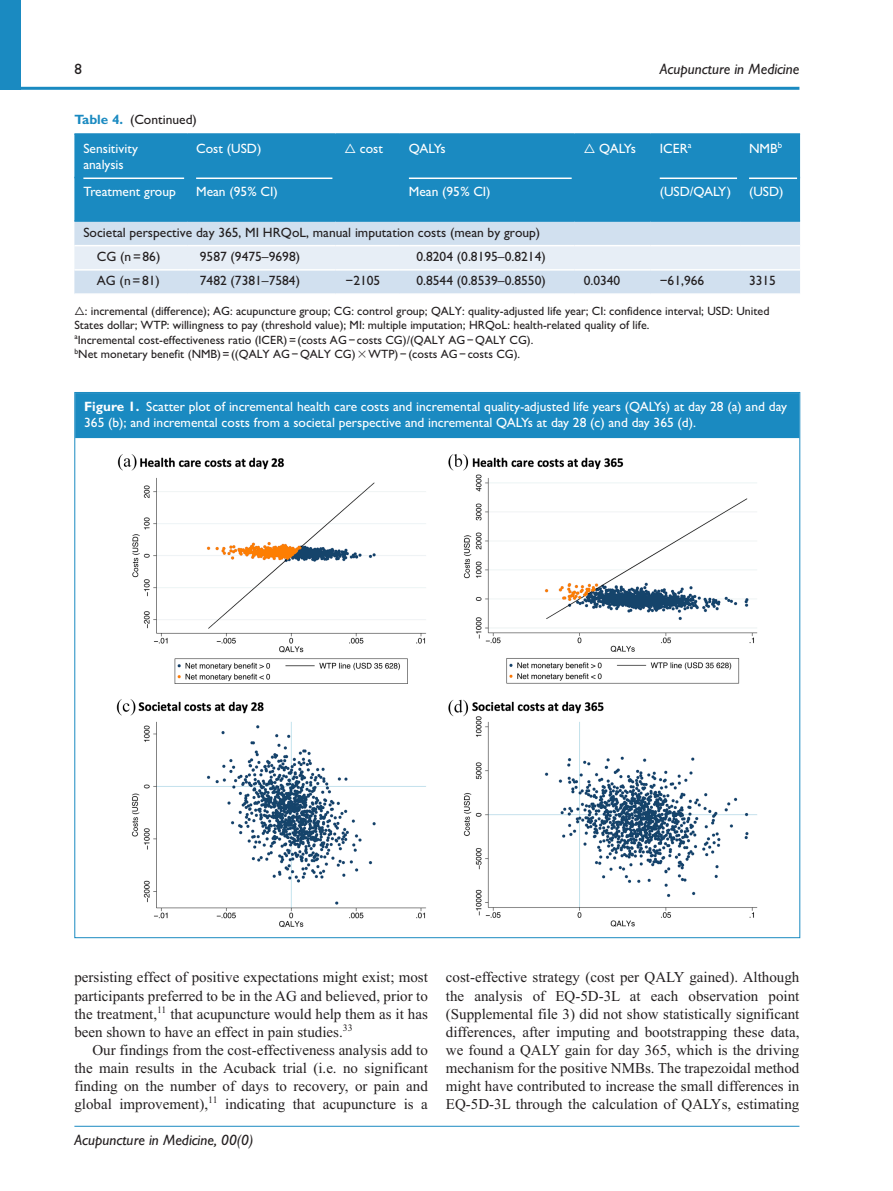
<style>
.page{position:relative;width:893px;height:1191px;background:#fff}
.page>*{position:absolute;margin:0;border:0;box-sizing:border-box;transform-origin:0 0}
.t1{font:15px/18px "Times New Roman";color:#231f20;text-align:justify}
.t2{font:italic 500 15px "Gill Sans MT Pro";color:#231f20}
.t3{font:500 15px "Gill Sans MT Pro";color:#231f20}
.t4{font:500 13.5px/15.8px "Gill Sans MT Pro";color:#fff}
.t5{font:500 13.5px/24.2px "Gill Sans MT Pro";color:#231f20}
.t6{font:500 12px/14.2px "Gill Sans MT Pro";color:#231f20}
.s1{font-weight:700;color:#1a8ac1}
.s2{font-weight:700}
</style>
<div class="page">
<hr style="left:0;top:87px;width:799px;height:3px;background:#1a8ac1">
<div style="left:0;top:0;width:21px;height:89px;background:#1a8ac1"></div>
<hr style="left:74px;top:1125px;width:725px;height:1px;background:#1a8ac1">
<div style="left:75px;top:393px;width:724px;height:45px;background:#1a8ac1"></div>
<img style="left:116px;top:454px;width:642px;height:474px">
<div style="left:74px;top:135px;width:726px;height:85px;background:#1a8ac1"></div>
<div style="left:74px;top:222px;width:726px;height:71px;background:#d1e0ef"></div>
<div style="left:74px;top:246px;width:726px;height:23px;background:#e7eef6"></div>
<hr style="left:74px;top:245px;width:113px;height:1px;background:#fff">
<hr style="left:187px;top:245px;width:148px;height:1px;background:#fff">
<hr style="left:335px;top:245px;width:65px;height:1px;background:#fff">
<hr style="left:400px;top:245px;width:175px;height:1px;background:#fff">
<hr style="left:575px;top:245px;width:76px;height:1px;background:#fff">
<hr style="left:651px;top:245px;width:89px;height:1px;background:#fff">
<hr style="left:740px;top:245px;width:60px;height:1px;background:#fff">
<hr style="left:74px;top:269px;width:113px;height:2px;background:#fff">
<hr style="left:187px;top:269px;width:148px;height:2px;background:#fff">
<hr style="left:335px;top:269px;width:65px;height:2px;background:#fff">
<hr style="left:400px;top:269px;width:175px;height:2px;background:#fff">
<hr style="left:575px;top:269px;width:76px;height:2px;background:#fff">
<hr style="left:651px;top:269px;width:89px;height:2px;background:#fff">
<hr style="left:740px;top:269px;width:60px;height:2px;background:#fff">
<hr style="left:74px;top:177px;width:113px;height:1px;background:#1a8ac1">
<hr style="left:187px;top:177px;width:148px;height:1px;background:#1a8ac1">
<hr style="left:74px;top:220px;width:113px;height:2px;background:#1a8ac1">
<hr style="left:187px;top:220px;width:148px;height:2px;background:#1a8ac1">
<hr style="left:400px;top:177px;width:175px;height:1px;background:#1a8ac1">
<hr style="left:651px;top:177px;width:89px;height:1px;background:#1a8ac1">
<hr style="left:740px;top:177px;width:60px;height:1px;background:#1a8ac1">
<hr style="left:740px;top:220px;width:60px;height:2px;background:#1a8ac1">
<hr style="left:335px;top:133px;width:65px;height:2px;background:#1a8ac1">
<hr style="left:575px;top:133px;width:76px;height:2px;background:#1a8ac1">
<hr style="left:335px;top:220px;width:65px;height:2px;background:#1a8ac1">
<hr style="left:575px;top:220px;width:76px;height:2px;background:#1a8ac1">
<hr style="left:651px;top:133px;width:89px;height:2px;background:#1a8ac1">
<hr style="left:400px;top:220px;width:175px;height:2px;background:#1a8ac1">
<hr style="left:651px;top:220px;width:89px;height:2px;background:#1a8ac1">
<hr style="left:740px;top:133px;width:60px;height:2px;background:#1a8ac1">
<hr style="left:74px;top:133px;width:113px;height:2px;background:#1a8ac1">
<hr style="left:187px;top:133px;width:148px;height:2px;background:#1a8ac1">
<hr style="left:400px;top:133px;width:175px;height:2px;background:#1a8ac1">
<hr style="left:83px;top:177px;width:101px;height:2px;background:#fff">
<hr style="left:196px;top:177px;width:136px;height:2px;background:#fff">
<hr style="left:409px;top:177px;width:163px;height:2px;background:#fff">
<hr style="left:660px;top:177px;width:77px;height:2px;background:#fff">
<hr style="left:749px;top:177px;width:48px;height:2px;background:#fff">
<p class="t3" style="left:74px;top:60px;width:9px">8</p>
<p class="t2" style="left:660px;top:60px;width:141px">Acupuncture in Medicine</p>
<p class="t5" style="left:74px;top:107px;width:124px"><span class="s1">Table 4.</span> (Continued)</p>
<p class="t4" style="left:83px;top:140px;width:56px">Sensitivity analysis</p>
<p class="t4" style="left:196px;top:140px;width:67px">Cost (USD)</p>
<p class="t4" style="left:344px;top:140px;width:40px">△ cost</p>
<p class="t4" style="left:409px;top:140px;width:38px">QALYs</p>
<p class="t4" style="left:584px;top:140px;width:54px">△ QALYs</p>
<p class="t4" style="left:660px;top:140px;width:33px">ICER<sup>a</sup></p>
<p class="t4" style="left:749px;top:140px;width:35px">NMB<sup>b</sup></p>
<p class="t4" style="left:83px;top:184px;width:94px">Treatment group</p>
<p class="t4" style="left:196px;top:184px;width:83px">Mean (95% CI)</p>
<p class="t4" style="left:409px;top:184px;width:83px">Mean (95% CI)</p>
<p class="t4" style="left:660px;top:184px;width:73px">(USD/QALY)</p>
<p class="t4" style="left:749px;top:184px;width:36px">(USD)</p>
<p class="t5" style="left:97px;top:220px;width:445px;text-indent:-13px">Societal perspective day 365, MI HRQoL, manual imputation costs (mean by group)<br>CG (n=86)</p>
<p class="t5" style="left:200px;top:244px;width:102px">9587 (9475–9698)</p>
<p class="t5" style="left:416px;top:244px;width:131px">0.8204 (0.8195–0.8214)</p>
<p class="t5" style="left:97px;top:268px;width:64px">AG (n=81)</p>
<p class="t5" style="left:200px;top:268px;width:102px">7482 (7381–7584)</p>
<p class="t5" style="left:345px;top:268px;width:36px">−2105</p>
<p class="t5" style="left:416px;top:268px;width:131px">0.8544 (0.8539–0.8550)</p>
<p class="t5" style="left:584px;top:268px;width:38px">0.0340</p>
<p class="t5" style="left:660px;top:268px;width:46px">−61,966</p>
<p class="t5" style="left:749px;top:268px;width:28px">3315</p>
<p class="t6" style="left:74px;top:304px;width:697px">△: incremental (difference); AG: acupuncture group; CG: control group; QALY: quality-adjusted life year; CI: confidence interval; USD: United States dollar; WTP: willingness to pay (threshold value); MI: multiple imputation; HRQoL: health-related quality of life.<br><sup>a</sup>Incremental cost-effectiveness ratio (ICER)=(costs AG−costs CG)/(QALY AG−QALY CG).<br><sup>b</sup>Net monetary benefit (NMB)=((QALY AG−QALY CG) WTP)−(costs AG−costs CG).</p>
<p class="t4" style="left:84px;top:398px;width:704px"><span class="s2">Figure 1.</span> Scatter plot of incremental health care costs and incremental quality-adjusted life years (QALYs) at day 28 (a) and day<br>365 (b); and incremental costs from a societal perspective and incremental QALYs at day 28 (c) and day 365 (d).</p>
<p class="t1" style="left:74px;top:968px;width:355px">persisting effect of positive expectations might exist; most participants preferred to be in the AG and believed, prior to the treatment,<sup>11</sup> that acupuncture would help them as it has been shown to have an effect in pain studies.<sup>33</sup></p>
<p class="t1" style="left:74px;top:1040px;width:355px;text-indent:18px">Our findings from the cost-effectiveness analysis add to the main results in the Acuback trial (i.e. no significant finding on the number of days to recovery, or pain and global improvement),<sup>11</sup> indicating that acupuncture is a</p>
<p class="t2" style="left:74px;top:1130px;width:180px">Acupuncture in Medicine, 00(0)</p>
<p class="t1" style="left:446px;top:968px;width:355px">cost-effective strategy (cost per QALY gained). Although the analysis of EQ-5D-3L at each observation point (Supplemental file 3) did not show statistically significant differences, after imputing and bootstrapping these data, we found a QALY gain for day 365, which is the driving mechanism for the positive NMBs. The trapezoidal method might have contributed to increase the small differences in EQ-5D-3L through the calculation of QALYs, estimating</p>
</div>
